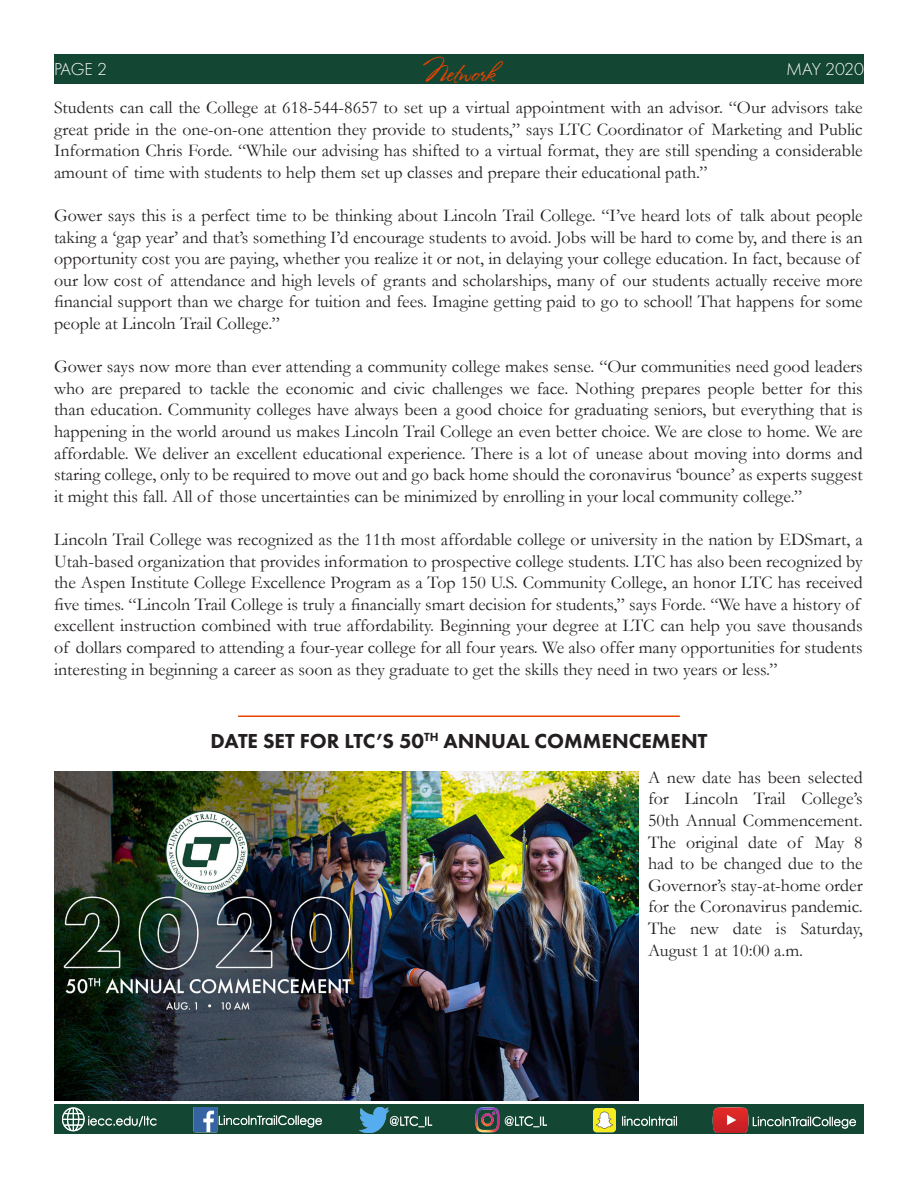
<style>
.page{position:relative;width:918px;height:1188px;background:#fff}
.page>*{position:absolute;margin:0;border:0;box-sizing:border-box;transform-origin:0 0}
.t1{font:25.5px "Stephanie Marie JF";color:#e74300}
.t2{font:800 21px "Futura PT";color:#231f20}
.t3{font:18px/21.6px "Garamond";color:#231f20;text-align:justify}
.t4{font:300 18px "Futura PT";letter-spacing:-.015em;color:#fff}
</style>
<div class="page">
<div style="left:54px;top:54px;width:810px;height:29px;background:#144634"></div>
<div style="left:54px;top:1105px;width:810px;height:29px;background:#144634"></div>
<img style="left:62px;top:1108px;width:794px;height:24px">
<hr style="left:238px;top:716px;width:442px;height:1px;background:#e74300">
<img style="left:54px;top:771px;width:585px;height:329px">
<p class="t4" style="left:54px;top:59px;width:55px">PAGE 2</p>
<h1 class="t1" style="left:423px;top:57px;width:74px">Network</h1>
<p class="t4" style="left:786px;top:59px;width:79px">MAY 2020</p>
<p class="t3" style="left:54px;top:97px;width:810px">Students can call the College at 618-544-8657 to set up a virtual appointment with an advisor. “Our advisors take great pride in the one-on-one attention they provide to students,” says LTC Coordinator of Marketing and Public Information Chris Forde. “While our advising has shifted to a virtual format, they are still spending a considerable amount of time with students to help them set up classes and prepare their educational path.”</p>
<p class="t3" style="left:54px;top:205px;width:810px;text-align:left">Gower says this is a perfect time to be thinking about Lincoln Trail College. “I’ve heard lots of talk about people taking a ‘gap year’ and that’s something I’d encourage students to avoid. Jobs will be hard to come by, and there is an opportunity cost you are paying, whether you realize it or not, in delaying your college education. In fact, because of our low cost of attendance and high levels of grants and scholarships, many of our students actually receive more financial support than we charge for tuition and fees. Imagine getting paid to go to school! That happens for some people at Lincoln Trail College.”</p>
<p class="t3" style="left:54px;top:356px;width:810px">Gower says now more than ever attending a community college makes sense. “Our communities need good leaders who are prepared to tackle the economic and civic challenges we face. Nothing prepares people better for this than education. Community colleges have always been a good choice for graduating seniors, but everything that is happening in the world around us makes Lincoln Trail College an even better choice. We are close to home. We are affordable. We deliver an excellent educational experience. There is a lot of unease about moving into dorms and staring college, only to be required to move out and go back home should the coronavirus ‘bounce’ as experts suggest it might this fall. All of those uncertainties can be minimized by enrolling in your local community college.”</p>
<p class="t3" style="left:54px;top:529px;width:810px;text-align:left">Lincoln Trail College was recognized as the 11th most affordable college or university in the nation by EDSmart, a Utah-based organization that provides information to prospective college students. LTC has also been recognized by the Aspen Institute College Excellence Program as a Top 150 U.S. Community College, an honor LTC has received five times. “Lincoln Trail College is truly a financially smart decision for students,” says Forde. “We have a history of excellent instruction combined with true affordability. Beginning your degree at LTC can help you save thousands of dollars compared to attending a four-year college for all four years. We also offer many opportunities for students interesting in beginning a career as soon as they graduate to get the skills they need in two years or less.”</p>
<p class="t2" style="left:210px;top:728px;width:499px">DATE SET FOR LTC’S 50<sup>TH</sup> ANNUAL COMMENCEMENT</p>
<p class="t3" style="left:648px;top:767px;width:216px">A new date has been selected for Lincoln Trail College’s 50th Annual Commencement.<br>The original date of May 8 had to be changed due to the Governor’s stay-at-home order for the Coronavirus pandemic.<br>The new date is Saturday, August 1 at 10:00 a.m.</p>
</div>
